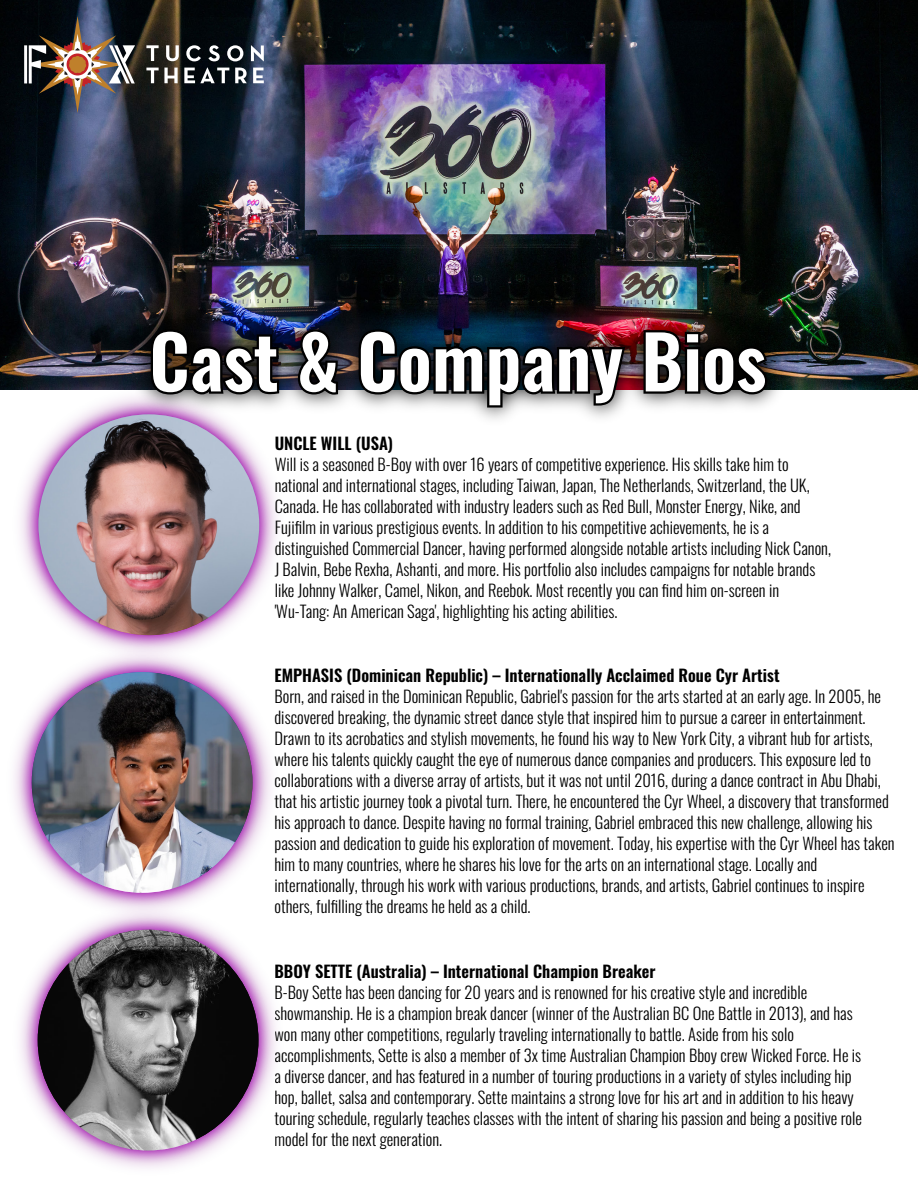
<style>
.page{position:relative;width:918px;height:1188px;background:#fff}
.page>*{position:absolute;margin:0;border:0;box-sizing:border-box;transform-origin:0 0}
.t1{font:600 72.9px "Oswald";color:#fff}
.t2{font:300 16.5px/21px "Oswald";color:#000}
.t3{font:600 16.5px "Oswald";color:#000}
</style>
<div class="page">
<img style="left:0;top:0;width:918px;height:389px">
<img style="left:6px;top:382px;width:271px;height:274px">
<img style="left:121px;top:297px;width:674px;height:148px">
<svg style="left:148px;top:327px;width:133px;height:70px"></svg>
<svg style="left:296px;top:327px;width:44px;height:70px"></svg>
<svg style="left:356px;top:327px;width:272px;height:83px"></svg>
<svg style="left:641px;top:328px;width:129px;height:69px"></svg>
<svg style="left:146px;top:68px;width:32px;height:15px"></svg>
<svg style="left:184px;top:67px;width:45px;height:16px"></svg>
<svg style="left:235px;top:68px;width:12px;height:15px"></svg>
<svg style="left:253px;top:68px;width:11px;height:15px"></svg>
<svg style="left:146px;top:45px;width:13px;height:16px"></svg>
<svg style="left:166px;top:45px;width:13px;height:16px"></svg>
<svg style="left:186px;top:45px;width:15px;height:16px"></svg>
<svg style="left:208px;top:45px;width:12px;height:16px"></svg>
<svg style="left:227px;top:45px;width:16px;height:16px"></svg>
<svg style="left:251px;top:45px;width:13px;height:16px"></svg>
<svg style="left:24px;top:16px;width:111px;height:97px"></svg>
<img style="left:15px;top:656px;width:254px;height:253px">
<img style="left:32px;top:672px;width:221px;height:221px;border-radius:110px">
<img style="left:21px;top:913px;width:254px;height:254px">
<img style="left:38px;top:930px;width:220px;height:220px;border-radius:110px">
<img style="left:22px;top:398px;width:254px;height:254px">
<img style="left:38px;top:414px;width:221px;height:221px;border-radius:110px">
<h1 class="t1" style="left:149px;top:324px;width:618px">Cast &amp; Company Bios</h1>
<p class="t3" style="left:275px;top:435px;width:120px">UNCLE WILL (USA)</p>
<p class="t2" style="left:275px;top:452px;width:558px">Will is a seasoned B-Boy with over 16 years of competitive experience. His skills take him to national and international stages, including Taiwan, Japan, The Netherlands, Switzerland, the UK, Canada. He has collaborated with industry leaders such as Red Bull, Monster Energy, Nike, and Fujifilm in various prestigious events. In addition to his competitive achievements, he is a distinguished Commercial Dancer, having performed alongside notable artists including Nick Canon, J Balvin, Bebe Rexha, Ashanti, and more. His portfolio also includes campaigns for notable brands like Johnny Walker, Camel, Nikon, and Reebok. Most recently you can find him on-screen in 'Wu-Tang: An American Saga', highlighting his acting abilities.</p>
<p class="t3" style="left:274px;top:667px;width:507px">EMPHASIS (Dominican Republic) – Internationally Acclaimed Roue Cyr Artist</p>
<p class="t2" style="left:274px;top:684px;width:622px">Born, and raised in the Dominican Republic, Gabriel's passion for the arts started at an early age. In 2005, he discovered breaking, the dynamic street dance style that inspired him to pursue a career in entertainment.<br>Drawn to its acrobatics and stylish movements, he found his way to New York City, a vibrant hub for artists, where his talents quickly caught the eye of numerous dance companies and producers. This exposure led to collaborations with a diverse array of artists, but it was not until 2016, during a dance contract in Abu Dhabi, that his artistic journey took a pivotal turn. There, he encountered the Cyr Wheel, a discovery that transformed his approach to dance. Despite having no formal training, Gabriel embraced this new challenge, allowing his passion and dedication to guide his exploration of movement. Today, his expertise with the Cyr Wheel has taken him to many countries, where he shares his love for the arts on an international stage. Locally and internationally, through his work with various productions, brands, and artists, Gabriel continues to inspire others, fulfilling the dreams he held as a child.</p>
<p class="t3" style="left:274px;top:963px;width:383px">BBOY SETTE (Australia) – International Champion Breaker</p>
<p class="t2" style="left:274px;top:980px;width:589px">B-Boy Sette has been dancing for 20 years and is renowned for his creative style and incredible showmanship. He is a champion break dancer (winner of the Australian BC One Battle in 2013), and has won many other competitions, regularly traveling internationally to battle. Aside from his solo accomplishments, Sette is also a member of 3x time Australian Champion Bboy crew Wicked Force. He is a diverse dancer, and has featured in a number of touring productions in a variety of styles including hip hop, ballet, salsa and contemporary. Sette maintains a strong love for his art and in addition to his heavy touring schedule, regularly teaches classes with the intent of sharing his passion and being a positive role model for the next generation.</p>
</div>
